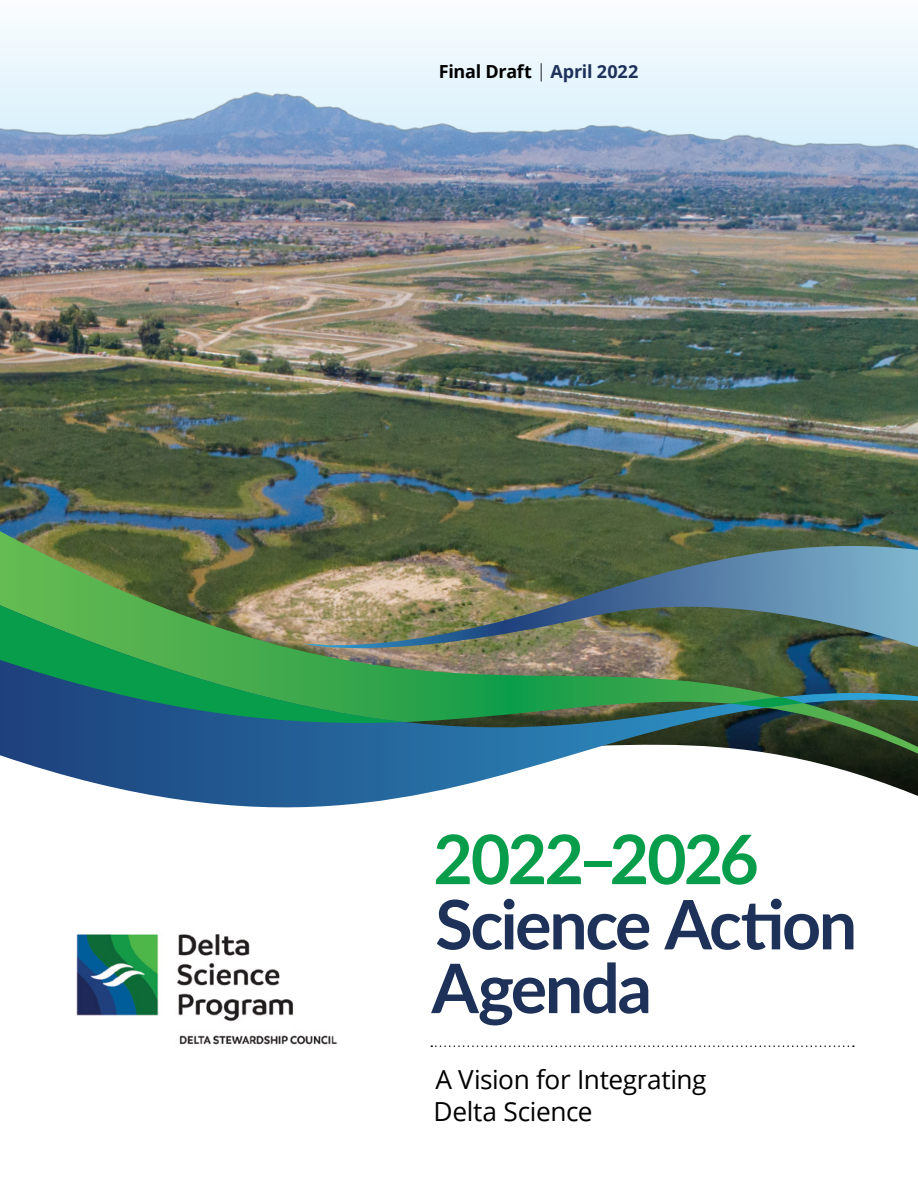
<style>
.page{position:relative;width:918px;height:1188px;background:#fff}
.page>*{position:absolute;margin:0;border:0;box-sizing:border-box;transform-origin:0 0}
.t1{font:700 68.25px/64.5px "Lato";letter-spacing:-.035em;color:#1d3159}
.t2{font:26.25px/32.2px "Open Sans";letter-spacing:-.015em;color:#000}
.t3{font:700 18px "Open Sans";letter-spacing:-.015em;color:#000}
.s1{font-weight:300}
.s2{color:#1d3159}
.s3{color:#079d4a}
</style>
<div class="page">
<img style="left:0;top:26px;width:918px;height:505px">
<svg style="left:431px;top:1045px;width:423px;height:2px"></svg>
<svg style="left:804px;top:531px;width:114px;height:74px;background:#6b97a9"></svg>
<svg style="left:0;top:605px;width:918px;height:203px"></svg>
<img style="left:0;top:522px;width:804px;height:204px">
<img style="left:76px;top:934px;width:261px;height:111px">
<p class="t3" style="left:439px;top:59px;width:201px">Final Draft <span class="s1">|</span> <span class="s2">April 2022</span></p>
<h1 class="t1" style="left:431px;top:824px;width:427px"><span class="s3">2022–2026<br></span>Science Action<br>Agenda</h1>
<p class="t2" style="left:434px;top:1062px;width:275px">A Vision for Integrating<br>Delta Science</p>
</div>
